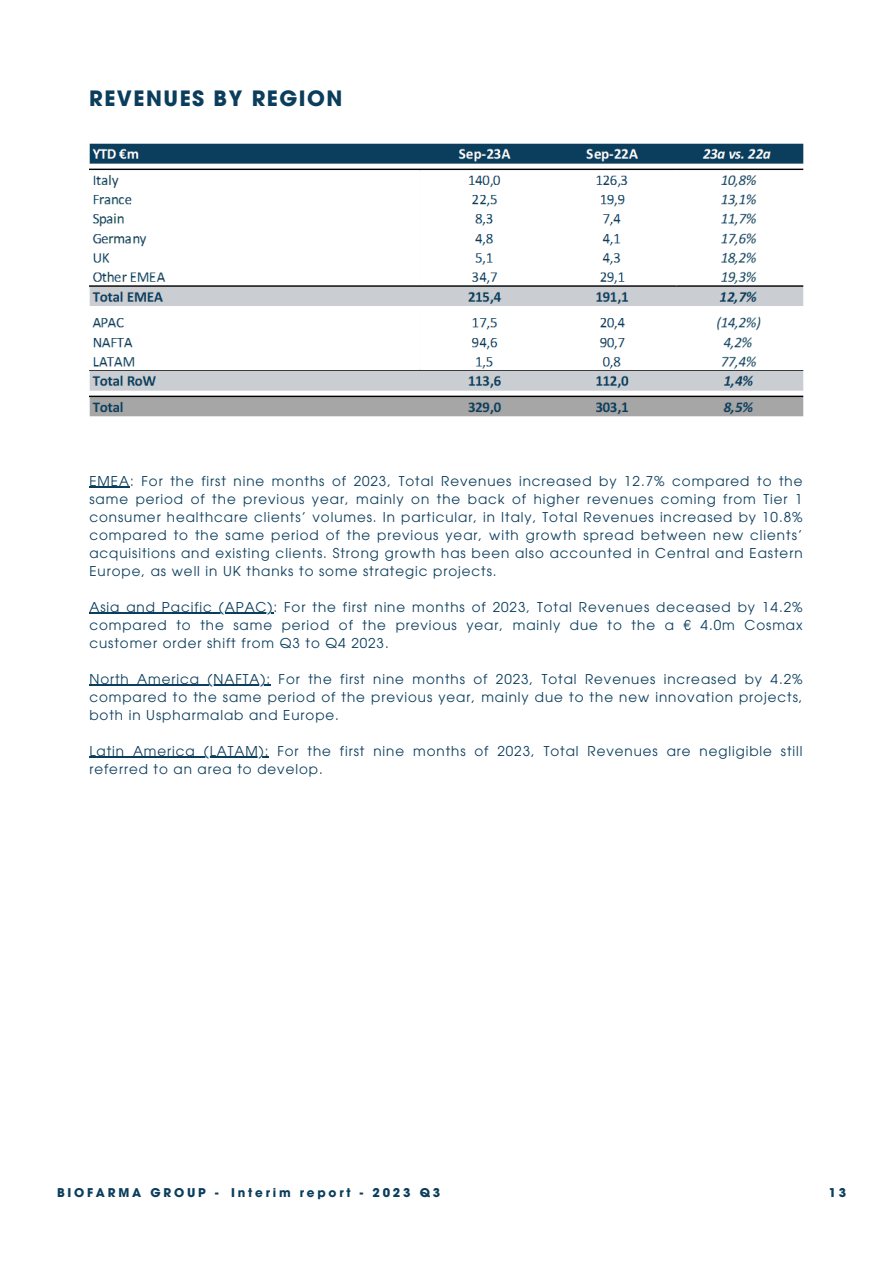
<style>
.page{position:relative;width:893px;height:1264px;background:#fff}
.page>*{position:absolute;margin:0;border:0;box-sizing:border-box;transform-origin:0 0}
.t1{font:700 21px "ITC Avant Garde Pro";letter-spacing:.07em;color:#0b3d5c}
.t2{font:13.5px/18px "ITC Avant Garde Pro";letter-spacing:.07em;color:#0b3d5c;text-align:justify}
.t3{font:700 12px "ITC Avant Garde Pro";letter-spacing:.23em;color:#0b3d5c}
</style>
<div class="page">
<hr style="left:89px;top:486px;width:41px;height:2px;background:#0b3d5c">
<hr style="left:89px;top:612px;width:184px;height:2px;background:#0b3d5c">
<hr style="left:89px;top:684px;width:182px;height:1px;background:#0b3d5c">
<hr style="left:89px;top:756px;width:180px;height:1px;background:#0b3d5c">
<img style="left:89px;top:143px;width:714px;height:274px">
<p class="t1" style="left:89px;top:91px;width:254px">REVENUES BY REGION</p>
<p class="t2" style="left:89px;top:473px;width:714px">EMEA: For the first nine months of 2023, Total Revenues increased by 12.7% compared to the same period of the previous year, mainly on the back of higher revenues coming from Tier 1 consumer healthcare clients’ volumes. In particular, in Italy, Total Revenues increased by 10.8% compared to the same period of the previous year, with growth spread between new clients’ acquisitions and existing clients. Strong growth has been also accounted in Central and Eastern Europe, as well in UK thanks to some strategic projects.</p>
<p class="t2" style="left:89px;top:599px;width:714px">Asia and Pacific (APAC): For the first nine months of 2023, Total Revenues deceased by 14.2% compared to the same period of the previous year, mainly due to the a € 4.0m Cosmax customer order shift from Q3 to Q4 2023.</p>
<p class="t2" style="left:89px;top:671px;width:714px">North America (NAFTA): For the first nine months of 2023, Total Revenues increased by 4.2% compared to the same period of the previous year, mainly due to the new innovation projects, both in Uspharmalab and Europe.</p>
<p class="t2" style="left:89px;top:743px;width:714px">Latin America (LATAM): For the first nine months of 2023, Total Revenues are negligible still referred to an area to develop.</p>
<p class="t3" style="left:57px;top:1188px;width:163px">BIOFARMA GROUP -</p>
<p class="t3" style="left:231px;top:1188px;width:210px">Interim report - 2023 Q3</p>
<p class="t3" style="left:828px;top:1188px;width:19px">13</p>
</div>
